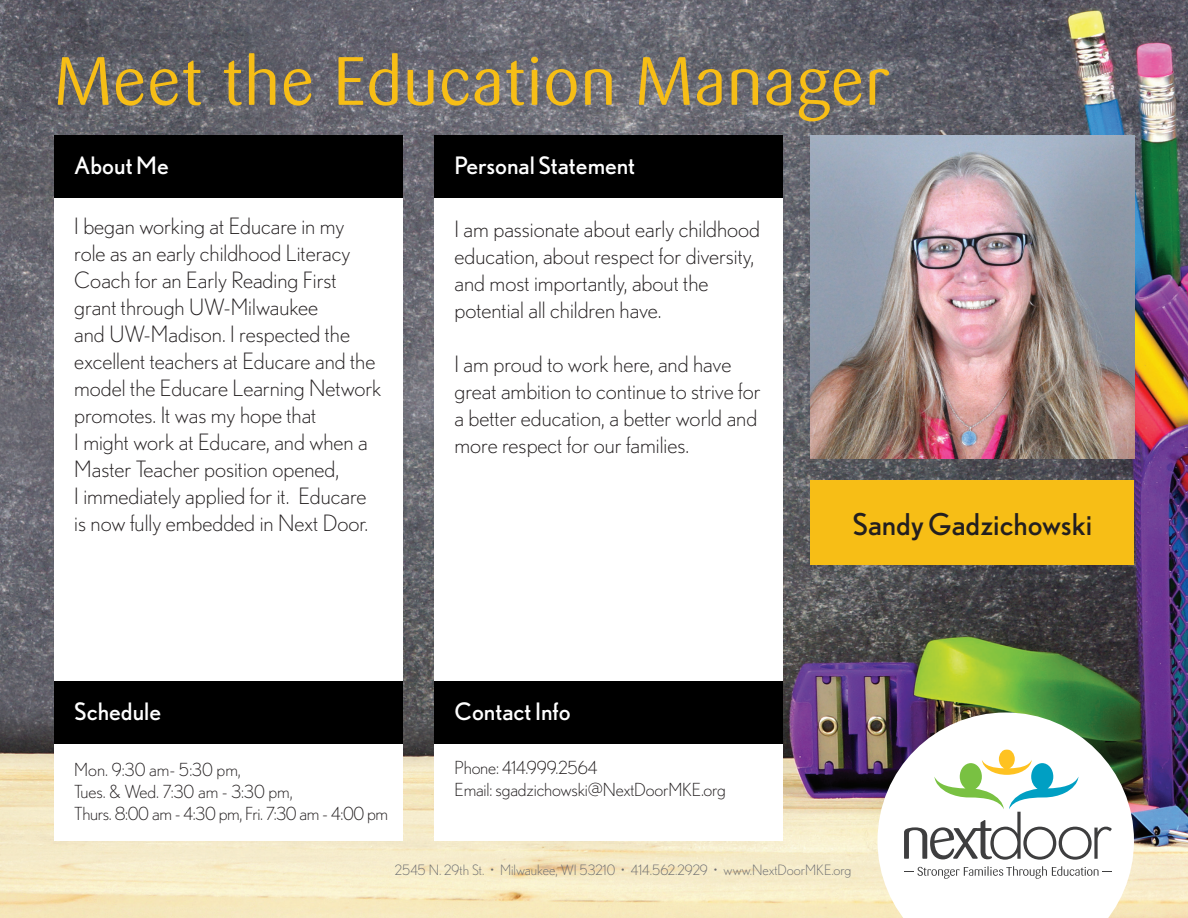
<style>
.page{position:relative;width:1188px;height:918px;background:#fff}
.page>*{position:absolute;margin:0;border:0;box-sizing:border-box;transform-origin:0 0}
.t1{font:67.5px "Sari OT";color:#f7be16}
.t2{font:30px "Nobel";color:#231f20}
.t3{font:24px "Nobel";color:#fff}
.t4{font:300 22.5px/27px "Nobel";color:#231f20}
.t5{font:300 18px/21.6px "Nobel";letter-spacing:-.01em;color:#231f20}
.t6{font:300 14.25px "Nobel";color:#6c6d70}
</style>
<div class="page">
<img style="left:0;top:0;width:1188px;height:918px">
<svg style="left:878px;top:712px;width:256px;height:206px"></svg>
<svg style="left:904px;top:749px;width:208px;height:111px"></svg>
<svg style="left:904px;top:866px;width:208px;height:13px"></svg>
<img style="left:810px;top:135px;width:324px;height:324px">
<div style="left:54px;top:135px;width:348px;height:706px;background:#fff"></div>
<div style="left:54px;top:135px;width:348px;height:63px;background:#000"></div>
<div style="left:434px;top:135px;width:348px;height:706px;background:#fff"></div>
<div style="left:54px;top:681px;width:348px;height:63px;background:#000"></div>
<div style="left:434px;top:681px;width:348px;height:63px;background:#000"></div>
<div style="left:810px;top:480px;width:324px;height:85px;background:#f7be16"></div>
<div style="left:434px;top:135px;width:348px;height:63px;background:#000"></div>
<h1 class="t1" style="left:54px;top:38px;width:837px">Meet the Education Manager</h1>
<p class="t3" style="left:74px;top:152px;width:96px">About Me</p>
<p class="t4" style="left:74px;top:212px;width:309px">I began working at Educare in my<br>role as an early childhood Literacy Coach for an Early Reading First grant through UW-Milwaukee<br>and UW-Madison. I respected the excellent teachers at Educare and the model the Educare Learning Network promotes. It was my hope that<br>I might work at Educare, and when a Master Teacher position opened,<br>I immediately applied for it. Educare is now fully embedded in Next Door.</p>
<p class="t3" style="left:455px;top:152px;width:182px">Personal Statement</p>
<p class="t4" style="left:455px;top:215px;width:307px">I am passionate about early childhood education, about respect for diversity, and most importantly, about the potential all children have.</p>
<p class="t4" style="left:455px;top:350px;width:308px">I am proud to work here, and have great ambition to continue to strive for a better education, a better world and more respect for our families.</p>
<p class="t3" style="left:74px;top:698px;width:88px">Schedule</p>
<p class="t3" style="left:455px;top:698px;width:118px">Contact Info</p>
<p class="t5" style="left:74px;top:759px;width:315px">Mon. 9:30 am- 5:30 pm,<br>Tues. &amp; Wed. 7:30 am - 3:30 pm,<br>Thurs. 8:00 am - 4:30 pm, Fri. 7:30 am - 4:00 pm</p>
<p class="t5" style="left:455px;top:757px;width:273px">Phone: 414.999.2564<br>Email: sgadzichowski@NextDoorMKE.org</p>
<h2 class="t2" style="left:853px;top:507px;width:241px">Sandy Gadzichowski</h2>
<p class="t6" style="left:395px;top:862px;width:458px">2545 N. 29th St. • Milwaukee, WI 53210 • 414.562.2929 • www.NextDoorMKE.org</p>
</div>
